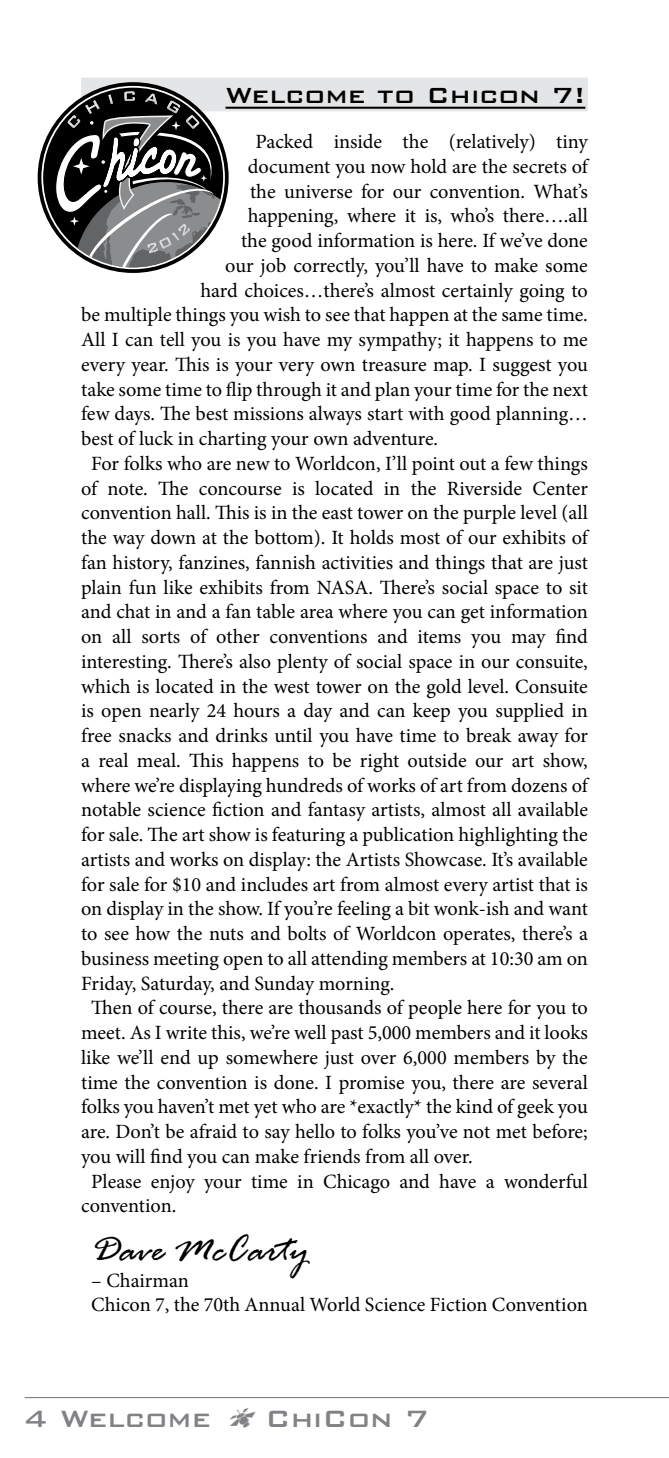
<style>
.page{position:relative;width:669px;height:1458px;background:#fff}
.page>*{position:absolute;margin:0;border:0;box-sizing:border-box;transform-origin:0 0}
.t1{font:italic 40.5px "Rage";color:#000}
.t2{font:500 31.5px "Bank Gothic BT";color:#808285}
.t3{font:500 29.25px "Bank Gothic BT";color:#000}
.t4{font:20.25px/24.8px "Minion Pro";letter-spacing:-.005em;color:#000}
</style>
<div class="page">
<hr style="left:25px;top:1397px;width:643px;height:1px;background:#808285">
<div style="left:81px;top:78px;width:506px;height:33px;background:#e4e5e6"></div>
<hr style="left:225px;top:107px;width:360px;height:2px;background:#000">
<svg style="left:40px;top:85px;width:186px;height:185px"></svg>
<h3 class="t3" style="left:225px;top:80px;width:361px">Welcome to Chicon 7!</h3>
<p class="t4" style="left:255px;top:129px;width:333px">Packed inside the (relatively) tiny</p>
<p class="t4" style="left:247px;top:154px;width:341px">document you now hold are the secrets of</p>
<p class="t4" style="left:250px;top:179px;width:339px">the universe for our convention. What’s</p>
<p class="t4" style="left:247px;top:204px;width:341px">happening, where it is, who’s there….all</p>
<p class="t4" style="left:241px;top:228px;width:348px">the good information is here. If we’ve done</p>
<p class="t4" style="left:225px;top:253px;width:364px">our job correctly, you’ll have to make some</p>
<p class="t4" style="left:200px;top:278px;width:389px">hard choices…there’s almost certainly going to</p>
<p class="t4" style="left:81px;top:303px;width:505px">be multiple things you wish to see that happen at the same time.</p>
<p class="t4" style="left:81px;top:327px;width:508px">All I can tell you is you have my sympathy; it happens to me</p>
<p class="t4" style="left:81px;top:352px;width:508px">every year. This is your very own treasure map. I suggest you</p>
<p class="t4" style="left:81px;top:377px;width:508px">take some time to flip through it and plan your time for the next</p>
<p class="t4" style="left:81px;top:402px;width:508px">few days. The best missions always start with good planning…</p>
<p class="t4" style="left:81px;top:426px;width:356px">best of luck in charting your own adventure.</p>
<p class="t4" style="left:91px;top:451px;width:498px">For folks who are new to Worldcon, I’ll point out a few things</p>
<p class="t4" style="left:81px;top:476px;width:508px">of note. The concourse is located in the Riverside Center</p>
<p class="t4" style="left:81px;top:501px;width:508px">convention hall. This is in the east tower on the purple level (all</p>
<p class="t4" style="left:81px;top:525px;width:508px">the way down at the bottom). It holds most of our exhibits of</p>
<p class="t4" style="left:81px;top:550px;width:508px">fan history, fanzines, fannish activities and things that are just</p>
<p class="t4" style="left:81px;top:575px;width:508px">plain fun like exhibits from NASA. There’s social space to sit</p>
<p class="t4" style="left:81px;top:600px;width:508px">and chat in and a fan table area where you can get information</p>
<p class="t4" style="left:81px;top:624px;width:508px">on all sorts of other conventions and items you may find</p>
<p class="t4" style="left:81px;top:649px;width:508px">interesting. There’s also plenty of social space in our consuite,</p>
<p class="t4" style="left:81px;top:674px;width:508px">which is located in the west tower on the gold level. Consuite</p>
<p class="t4" style="left:81px;top:699px;width:508px">is open nearly 24 hours a day and can keep you supplied in</p>
<p class="t4" style="left:81px;top:723px;width:508px">free snacks and drinks until you have time to break away for</p>
<p class="t4" style="left:81px;top:748px;width:508px">a real meal. This happens to be right outside our art show,</p>
<p class="t4" style="left:81px;top:773px;width:508px">where we’re displaying hundreds of works of art from dozens of</p>
<p class="t4" style="left:81px;top:798px;width:508px">notable science fiction and fantasy artists, almost all available</p>
<p class="t4" style="left:81px;top:822px;width:508px">for sale. The art show is featuring a publication highlighting the</p>
<p class="t4" style="left:81px;top:847px;width:508px">artists and works on display: the Artists Showcase. It’s available</p>
<p class="t4" style="left:81px;top:872px;width:508px">for sale for $10 and includes art from almost every artist that is</p>
<p class="t4" style="left:81px;top:897px;width:508px">on display in the show. If you’re feeling a bit wonk-ish and want</p>
<p class="t4" style="left:81px;top:921px;width:508px">to see how the nuts and bolts of Worldcon operates, there’s a</p>
<p class="t4" style="left:81px;top:946px;width:508px">business meeting open to all attending members at 10:30 am on</p>
<p class="t4" style="left:81px;top:971px;width:312px">Friday, Saturday, and Sunday morning.</p>
<p class="t4" style="left:91px;top:996px;width:498px">Then of course, there are thousands of people here for you to</p>
<p class="t4" style="left:81px;top:1020px;width:508px">meet. As I write this, we’re well past 5,000 members and it looks</p>
<p class="t4" style="left:81px;top:1045px;width:508px">like we’ll end up somewhere just over 6,000 members by the</p>
<p class="t4" style="left:81px;top:1070px;width:508px">time the convention is done. I promise you, there are several</p>
<p class="t4" style="left:81px;top:1095px;width:508px">folks you haven’t met yet who are *exactly* the kind of geek you</p>
<p class="t4" style="left:81px;top:1119px;width:508px">are. Don’t be afraid to say hello to folks you’ve not met before;</p>
<p class="t4" style="left:81px;top:1144px;width:390px">you will find you can make friends from all over.</p>
<p class="t4" style="left:91px;top:1169px;width:498px">Please enjoy your time in Chicago and have a wonderful</p>
<p class="t4" style="left:81px;top:1194px;width:94px">convention.</p>
<h1 class="t1" style="left:91px;top:1228px;width:219px">Dave McCarty</h1>
<p class="t4" style="left:91px;top:1268px;width:498px">– Chairman<br>Chicon 7, the 70th Annual World Science Fiction Convention</p>
<h2 class="t2" style="left:23px;top:1402px;width:189px">4 Welcome</h2>
<h2 class="t2" style="left:265px;top:1402px;width:165px">ChiCon 7</h2>
</div>
